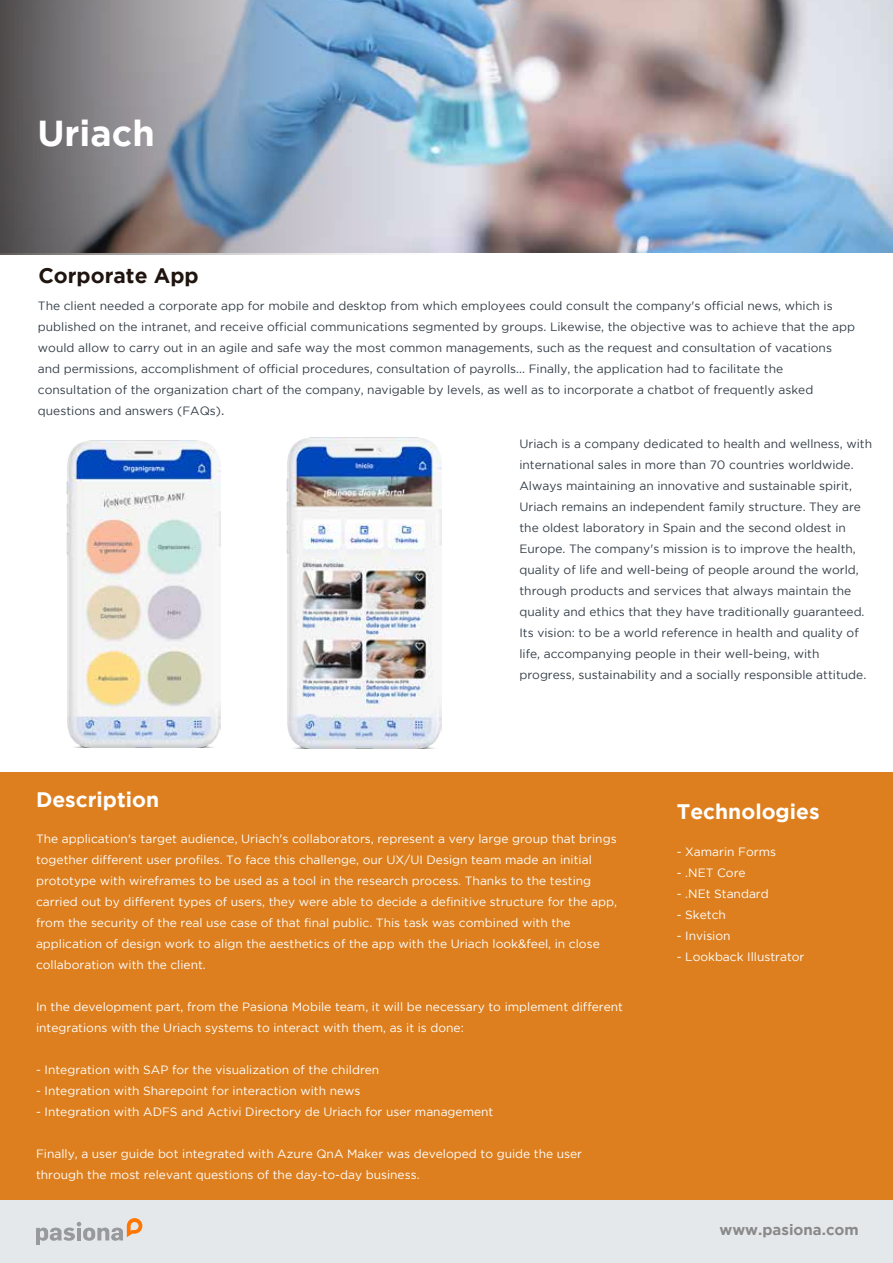
<style>
.page{position:relative;width:893px;height:1263px;background:#fff}
.page>*{position:absolute;margin:0;border:0;box-sizing:border-box;transform-origin:0 0}
.t1{font:700 36px "Gotham";color:#fff}
.t2{font:700 21px "Gotham";color:#fff}
.t3{font:700 21px "Gotham";color:#1f140f}
.t4{font:700 15px "Gotham";color:#8a898a}
.t5{font:12px/21px "Gotham";color:#333d47}
.t6{font:12px/21px "Gotham";color:#fff}
.s1{font-size:13.5px}
</style>
<div class="page">
<img style="left:433px;top:0;width:460px;height:253px">
<div style="left:0;top:772px;width:893px;height:428px;background:#dd7f1e"></div>
<svg style="left:0;top:0;width:433px;height:255px;background:#8896a6"></svg>
<img style="left:286px;top:437px;width:156px;height:311px">
<img style="left:67px;top:440px;width:154px;height:308px">
<div style="left:0;top:1200px;width:893px;height:63px;background:#e4e8eb"></div>
<svg style="left:36px;top:1218px;width:106px;height:27px"></svg>
<h1 class="t1" style="left:37px;top:113px;width:119px">Uriach</h1>
<h2 class="t3" style="left:38px;top:263px;width:162px">Corporate App</h2>
<p class="t5" style="left:38px;top:295px;width:818px">The client needed a corporate app for mobile and desktop from which employees could consult the company's official news, which is published on the intranet, and receive official communications segmented by groups. Likewise, the objective was to achieve that the app would allow to carry out in an agile and safe way the most common managements, such as the request and consultation of vacations and permissions, accomplishment of official procedures, consultation of payrolls... Finally, the application had to facilitate the consultation of the organization chart of the company, navigable by levels, as well as to incorporate a chatbot of frequently asked questions and answers (FAQs)<span class="s1">.</span></p>
<p class="t5" style="left:519px;top:433px;width:354px">Uriach is a company dedicated to health and wellness, with international sales in more than 70 countries worldwide.<br>Always maintaining an innovative and sustainable spirit, Uriach remains an independent family structure. They are the oldest laboratory in Spain and the second oldest in Europe. The company's mission is to improve the health, quality of life and well-being of people around the world, through products and services that always maintain the quality and ethics that they have traditionally guaranteed.<br>Its vision: to be a world reference in health and quality of life, accompanying people in their well-being, with progress, sustainability and a socially responsible attitude.</p>
<h2 class="t2" style="left:36px;top:787px;width:125px">Description</h2>
<p class="t6" style="left:36px;top:828px;width:582px">The application's target audience, Uriach's collaborators, represent a very large group that brings together different user profiles. To face this challenge, our UX/UI Design team made an initial prototype with wireframes to be used as a tool in the research process. Thanks to the testing carried out by different types of users, they were able to decide a definitive structure for the app, from the security of the real use case of that final public. This task was combined with the application of design work to align the aesthetics of the app with the Uriach look&amp;feel, in close collaboration with the client.</p>
<p class="t6" style="left:36px;top:996px;width:588px">In the development part, from the Pasiona Mobile team, it will be necessary to implement different integrations with the Uriach systems to interact with them, as it is done:</p>
<p class="t6" style="left:36px;top:1059px;width:345px">- Integration with SAP for the visualization of the children</p>
<p class="t6" style="left:36px;top:1080px;width:326px">- Integration with Sharepoint for interaction with news</p>
<p class="t6" style="left:36px;top:1101px;width:459px">- Integration with ADFS and Activi Directory de Uriach for user management</p>
<p class="t6" style="left:36px;top:1143px;width:548px">Finally, a user guide bot integrated with Azure QnA Maker was developed to guide the user through the most relevant questions of the day-to-day business.</p>
<h2 class="t2" style="left:677px;top:800px;width:144px">Technologies</h2>
<p class="t6" style="left:677px;top:841px;width:101px">- Xamarin Forms</p>
<p class="t6" style="left:677px;top:862px;width:70px">- .NET Core</p>
<p class="t6" style="left:677px;top:883px;width:94px">- .NEt Standard</p>
<p class="t6" style="left:677px;top:904px;width:51px">- Sketch</p>
<p class="t6" style="left:677px;top:925px;width:55px">- Invision</p>
<p class="t6" style="left:677px;top:946px;width:129px">- Lookback Illustrator</p>
<p class="t4" style="left:719px;top:1221px;width:141px">www.pasiona.com</p>
</div>
